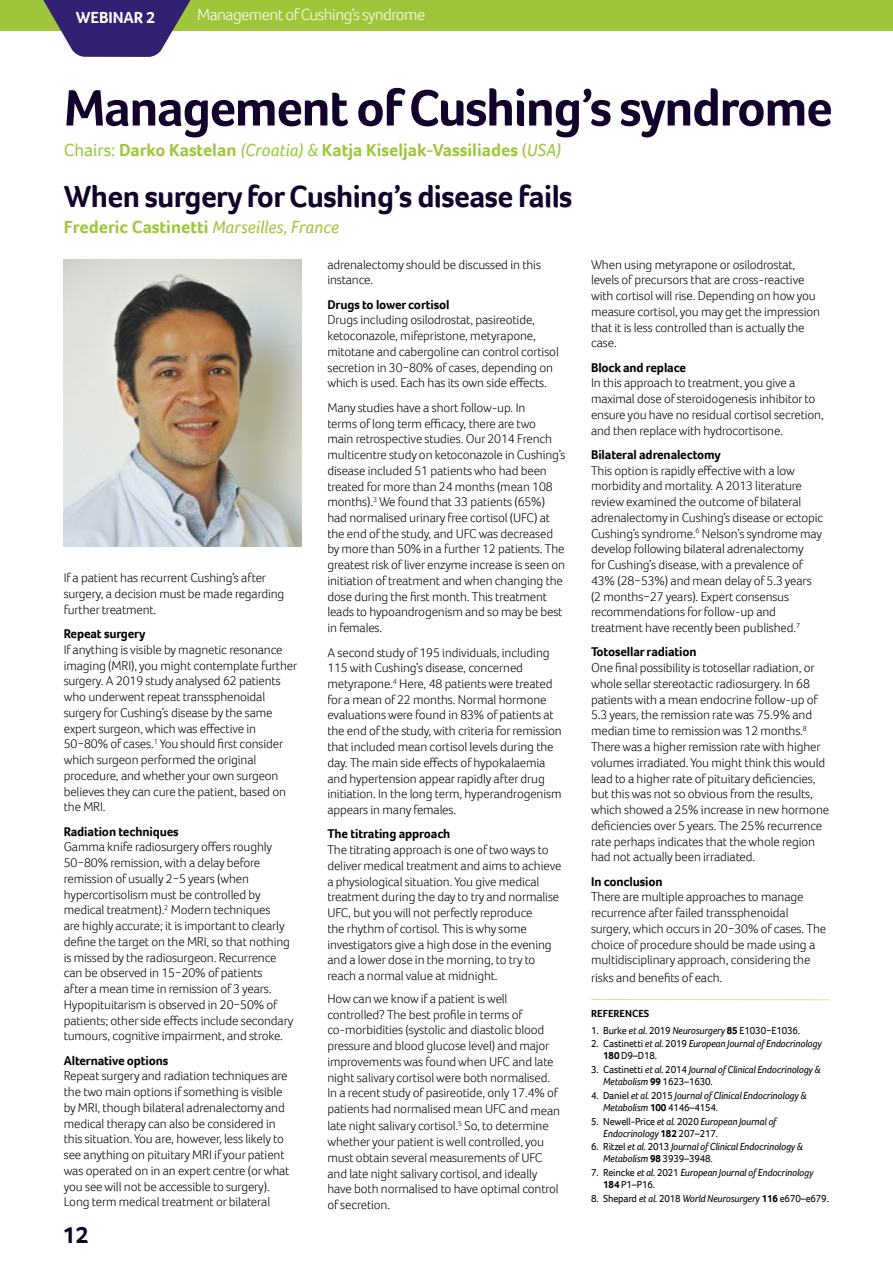
<style>
.page{position:relative;width:893px;height:1263px;background:#fff}
.page>*{position:absolute;margin:0;border:0;box-sizing:border-box;transform-origin:0 0}
.t1{font:700 52.5px "Foco";letter-spacing:-.03em;color:#13022b}
.t2{font:700 31.5px "Foco";letter-spacing:-.02em;color:#13022b}
.t3{font:700 24px "Foco";color:#13022b}
.t4{font:700 18px "Foco";color:#9fc63b}
.t5{font:300 16.5px "Foco";letter-spacing:-.035em;color:#fff}
.t6{font:700 16.5px "Foco";letter-spacing:-.005em;color:#fff}
.t7{font:300 13.05px/15.8px "Foco";letter-spacing:-.01em;color:#000}
.t8{font:700 13.05px "Foco";letter-spacing:-.01em;color:#000}
.t9{font:italic 10.5px/12px "Foco";letter-spacing:-.015em;color:#000;scale:.96 1}
.t10{font:10.5px "Foco";letter-spacing:-.015em;color:#000;scale:.96 1}
.t11{font:700 10.5px "Foco";color:#000}
.s1{font-weight:400}
.s2{font-weight:400;font-style:italic}
.s3{font-style:italic}
.s4{font-weight:700}
.s5{font-style:normal}
.s6{font-weight:700;font-style:normal}
</style>
<div class="page">
<div style="left:0;top:0;width:893px;height:31px;background:#9fc63b"></div>
<svg style="left:43px;top:0;width:148px;height:57px"></svg>
<img style="left:64px;top:259px;width:238px;height:287px">
<hr style="left:591px;top:999px;width:238px;height:1px;background:#d3e2a6">
<p class="t6" style="left:76px;top:7px;width:81px">WEBINAR 2</p>
<p class="t5" style="left:197px;top:4px;width:229px">Management of Cushing’s syndrome</p>
<h1 class="t1" style="left:64px;top:73px;width:771px">Management of Cushing’s syndrome</h1>
<h3 class="t4" style="left:64px;top:138px;width:499px"><span class="s1">Chairs:</span> Darko Kastelan <span class="s2">(Croatia) &amp;</span> Katja Kiseljak-Vassiliades <span class="s1">(</span><span class="s2">USA)</span></h3>
<h2 class="t2" style="left:64px;top:176px;width:510px">When surgery for Cushing’s disease fails</h2>
<h3 class="t4" style="left:64px;top:215px;width:277px">Frederic Castinetti <span class="s2">Marseilles, France</span></h3>
<p class="t7" style="left:64px;top:570px;width:222px">If a patient has recurrent Cushing’s after surgery, a decision must be made regarding further treatment.</p>
<p class="t8" style="left:64px;top:625px;width:83px">Repeat surgery</p>
<p class="t7" style="left:64px;top:641px;width:235px">If anything is visible by magnetic resonance imaging (MRI), you might contemplate further surgery. A 2019 study analysed 62 patients who underwent repeat transsphenoidal surgery for Cushing’s disease by the same expert surgeon, which was effective in 50−80% of cases.<sup>1</sup> You should first consider which surgeon performed the original procedure, and whether your own surgeon believes they can cure the patient, based on the MRI.</p>
<p class="t8" style="left:64px;top:822px;width:116px">Radiation techniques</p>
<p class="t7" style="left:64px;top:839px;width:231px">Gamma knife radiosurgery offers roughly 50−80% remission, with a delay before remission of usually 2−5 years (when hypercortisolism must be controlled by medical treatment).<sup>2</sup> Modern techniques<br>are highly accurate; it is important to clearly define the target on the MRI, so that nothing is missed by the radiosurgeon. Recurrence can be observed in 15−20% of patients<br>after a mean time in remission of 3 years.<br>Hypopituitarism is observed in 20−50% of patients; other side effects include secondary tumours, cognitive impairment, and stroke.</p>
<p class="t8" style="left:64px;top:1051px;width:106px">Alternative options</p>
<p class="t7" style="left:64px;top:1068px;width:227px">Repeat surgery and radiation techniques are the two main options if something is visible by MRI, though bilateral adrenalectomy and medical therapy can also be considered in this situation. You are, however, less likely to see anything on pituitary MRI if your patient was operated on in an expert centre (or what you see will not be accessible to surgery).<br>Long term medical treatment or bilateral</p>
<h3 class="t3" style="left:62px;top:1219px;width:28px">12</h3>
<p class="t7" style="left:327px;top:256px;width:215px">adrenalectomy should be discussed in this instance.</p>
<p class="t8" style="left:327px;top:296px;width:124px">Drugs to lower cortisol</p>
<p class="t7" style="left:327px;top:312px;width:233px">Drugs including osilodrostat, pasireotide, ketoconazole, mifepristone, metyrapone, mitotane and cabergoline can control cortisol secretion in 30−80% of cases, depending on which is used. Each has its own side effects.</p>
<p class="t7" style="left:327px;top:399px;width:240px">Many studies have a short follow-up. In<br>terms of long term efficacy, there are two<br>main retrospective studies. Our 2014 French multicentre study on ketoconazole in Cushing’s disease included 51 patients who had been treated for more than 24 months (mean 108 months).<sup>3</sup> We found that 33 patients (65%) had normalised urinary free cortisol (UFC) at the end of the study, and UFC was decreased by more than 50% in a further 12 patients. The greatest risk of liver enzyme increase is seen on initiation of treatment and when changing the dose during the first month. This treatment leads to hypoandrogenism and so may be best in females.</p>
<p class="t7" style="left:327px;top:644px;width:236px">A second study of 195 individuals, including 115 with Cushing’s disease, concerned metyrapone.<sup>4</sup> Here, 48 patients were treated for a mean of 22 months. Normal hormone evaluations were found in 83% of patients at the end of the study, with criteria for remission that included mean cortisol levels during the day. The main side effects of hypokalaemia and hypertension appear rapidly after drug initiation. In the long term, hyperandrogenism appears in many females.</p>
<p class="t8" style="left:327px;top:825px;width:124px">The titrating approach</p>
<p class="t7" style="left:327px;top:842px;width:236px">The titrating approach is one of two ways to deliver medical treatment and aims to achieve a physiological situation. You give medical treatment during the day to try and normalise UFC, but you will not perfectly reproduce<br>the rhythm of cortisol. This is why some investigators give a high dose in the evening and a lower dose in the morning, to try to reach a normal value at midnight.</p>
<p class="t7" style="left:327px;top:990px;width:234px">How can we know if a patient is well controlled? The best profile in terms of co-morbidities (systolic and diastolic blood pressure and blood glucose level) and major improvements was found when UFC and late night salivary cortisol were both normalised.<br>In a recent study of pasireotide, only 17.4% of patients had normalised mean UFC and mean</p>
<p class="t7" style="left:327px;top:1118px;width:233px">late night salivary cortisol.<sup>5</sup> So, to determine whether your patient is well controlled, you must obtain several measurements of UFC and late night salivary cortisol, and ideally have both normalised to have optimal control of secretion.</p>
<p class="t7" style="left:591px;top:256px;width:231px">When using metyrapone or osilodrostat, levels of precursors that are cross-reactive with cortisol will rise. Depending on how you measure cortisol, you may get the impression that it is less controlled than is actually the case.</p>
<p class="t8" style="left:591px;top:359px;width:96px">Block and replace</p>
<p class="t7" style="left:591px;top:375px;width:234px">In this approach to treatment, you give a maximal dose of steroidogenesis inhibitor to ensure you have no residual cortisol secretion, and then replace with hydrocortisone.</p>
<p class="t8" style="left:591px;top:446px;width:131px">Bilateral adrenalectomy</p>
<p class="t7" style="left:591px;top:462px;width:234px">This option is rapidly effective with a low morbidity and mortality. A 2013 literature review examined the outcome of bilateral adrenalectomy in Cushing’s disease or ectopic Cushing’s syndrome.<sup>6</sup> Nelson’s syndrome may develop following bilateral adrenalectomy<br>for Cushing’s disease, with a prevalence of 43% (28−53%) and mean delay of 5.3 years (2 months−27 years). Expert consensus recommendations for follow-up and treatment have recently been published.<sup>7</sup></p>
<p class="t8" style="left:591px;top:643px;width:107px">Totosellar radiation</p>
<p class="t7" style="left:591px;top:660px;width:240px">One final possibility is totosellar radiation, or whole sellar stereotactic radiosurgery. In 68 patients with a mean endocrine follow-up of 5.3 years, the remission rate was 75.9% and median time to remission was 12 months.<sup>8<br></sup>There was a higher remission rate with higher volumes irradiated. You might think this would lead to a higher rate of pituitary deficiencies, but this was not so obvious from the results, which showed a 25% increase in new hormone deficiencies over 5 years. The 25% recurrence rate perhaps indicates that the whole region had not actually been irradiated.</p>
<p class="t8" style="left:591px;top:872px;width:73px">In conclusion</p>
<p class="t7" style="left:591px;top:889px;width:237px">There are multiple approaches to manage recurrence after failed transsphenoidal surgery, which occurs in 20−30% of cases. The choice of procedure should be made using a multidisciplinary approach, considering the</p>
<p class="t7" style="left:591px;top:969px;width:133px">risks and benefits of each.</p>
<p class="t11" style="left:591px;top:1007px;width:60px">REFERENCES</p>
<p class="t10" style="left:591px;top:1023px;width:219px">1. Burke <span class="s3">et al</span>. 2019 <span class="s3">Neurosurgery</span> <span class="s4">85</span> E1030−E1036.</p>
<p class="t9" style="left:603px;top:1038px;width:229px;text-indent:-12px"><span class="s5">2. Castinetti</span> et al. <span class="s5">2019</span> European Journal of Endocrinology<br><span class="s6">180</span> <span class="s5">D9–D18.</span></p>
<p class="t9" style="left:603px;top:1063px;width:228px;text-indent:-12px"><span class="s5">3. Castinetti</span> et al. <span class="s5">2014</span> Journal of Clinical Endocrinology &amp;<br>Metabolism <span class="s6">99</span> <span class="s5">1623–1630.</span></p>
<p class="t9" style="left:603px;top:1089px;width:213px;text-indent:-12px"><span class="s5">4. Daniel</span> et al. <span class="s5">2015</span> Journal of Clinical Endocrinology &amp;<br>Metabolism <span class="s6">100</span> <span class="s5">4146–4154.</span></p>
<p class="t9" style="left:603px;top:1115px;width:182px;text-indent:-12px"><span class="s5">5. Newell-Price</span> et al. <span class="s5">2020</span> European Journal of<br>Endocrinology <span class="s6">182</span> <span class="s5">207–217.</span></p>
<p class="t9" style="left:603px;top:1140px;width:210px;text-indent:-12px"><span class="s5">6. Ritzel</span> et al. <span class="s5">2013</span> Journal of Clinical Endocrinology &amp;<br>Metabolism <span class="s6">98</span> <span class="s5">3939–3948.</span></p>
<p class="t9" style="left:603px;top:1166px;width:220px;text-indent:-12px"><span class="s5">7. Reincke</span> et al. <span class="s5">2021</span> European Journal of Endocrinology<br><span class="s6">184</span> <span class="s5">P1–P16.</span></p>
<p class="t10" style="left:591px;top:1191px;width:249px">8. Shepard <span class="s3">et al.</span> 2018 <span class="s3">World Neurosurgery</span> <span class="s4">116</span> e670–e679.</p>
</div>
